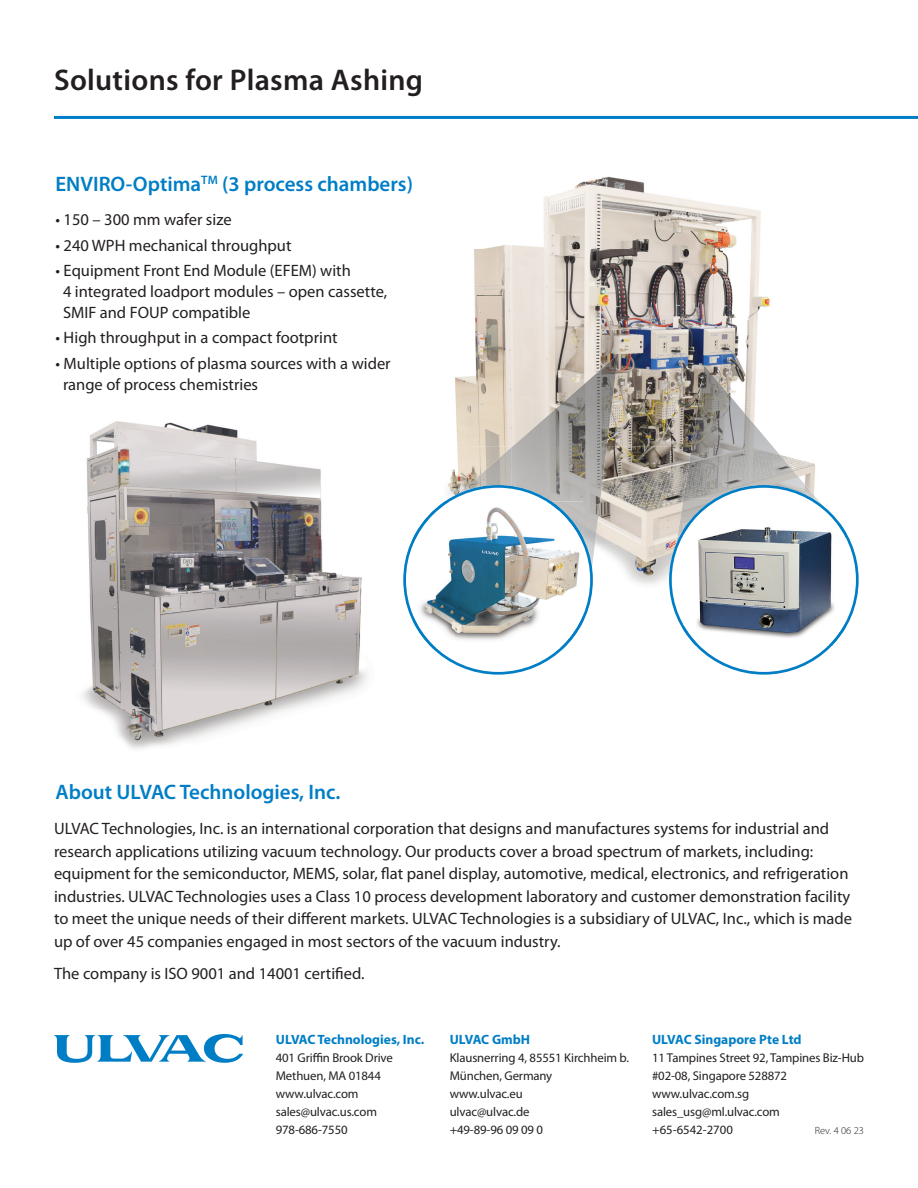
<style>
.page{position:relative;width:918px;height:1188px;background:#fff}
.page>*{position:absolute;margin:0;border:0;box-sizing:border-box;transform-origin:0 0}
.t1{font:600 30px "Myriad Pro";letter-spacing:.01em;color:#231f20}
.t2{font:600 21px "Myriad Pro";color:#007ec5}
.t3{font:16.5px/22.5px "Myriad Pro";color:#231f20}
.t4{font:700 13.5px "Myriad Pro";color:#007ec5}
.t5{font:12.75px/18px "Myriad Pro";letter-spacing:-.01em;color:#231f20}
.t6{font:300 10.5px "Myriad Pro";color:#231f20}
</style>
<div class="page">
<svg style="left:54px;top:1034px;width:189px;height:29px"></svg>
<hr style="left:54px;top:116px;width:864px;height:3px;background:#007ec5">
<img style="left:455px;top:176px;width:315px;height:270px">
<img style="left:447px;top:446px;width:64px;height:39px">
<img style="left:599px;top:446px;width:84px;height:99px">
<img style="left:599px;top:545px;width:70px;height:39px">
<img style="left:82px;top:421px;width:285px;height:328px">
<img style="left:683px;top:366px;width:91px;height:119px">
<img style="left:774px;top:448px;width:42px;height:37px">
<img style="left:511px;top:355px;width:107px;height:106px">
<img style="left:458px;top:447px;width:54px;height:38px">
<img style="left:511px;top:461px;width:94px;height:53px">
<img style="left:593px;top:514px;width:6px;height:43px">
<svg style="left:669px;top:485px;width:190px;height:190px"></svg>
<svg style="left:403px;top:485px;width:190px;height:190px"></svg>
<img style="left:413px;top:501px;width:170px;height:148px">
<img style="left:413px;top:501px;width:37px;height:43px">
<img style="left:546px;top:501px;width:37px;height:43px">
<img style="left:413px;top:615px;width:24px;height:34px">
<img style="left:559px;top:615px;width:24px;height:34px">
<h1 class="t1" style="left:54px;top:63px;width:371px">Solutions for Plasma Ashing</h1>
<p class="t2" style="left:56px;top:173px;width:359px">ENVIRO-Optima<sup>TM</sup> (3 process chambers)</p>
<p class="t3" style="left:56px;top:209px;width:178px">• 150 – 300 mm wafer size</p>
<p class="t3" style="left:56px;top:234px;width:238px">• 240 WPH mechanical throughput</p>
<p class="t3" style="left:63px;top:260px;width:326px;line-height:21px;text-indent:-8px">• Equipment Front End Module (EFEM) with<br>4 integrated loadport modules – open cassette,<br>SMIF and FOUP compatible</p>
<p class="t3" style="left:56px;top:327px;width:284px">• High throughput in a compact footprint</p>
<p class="t3" style="left:63px;top:353px;width:329px;line-height:21px;text-indent:-8px">• Multiple options of plasma sources with a wider range of process chemistries</p>
<p class="t2" style="left:56px;top:780px;width:286px">About ULVAC Technologies, Inc.</p>
<p class="t3" style="left:54px;top:818px;width:800px">ULVAC Technologies, Inc. is an international corporation that designs and manufactures systems for industrial and research applications utilizing vacuum technology. Our products cover a broad spectrum of markets, including: equipment for the semiconductor, MEMS, solar, flat panel display, automotive, medical, electronics, and refrigeration industries. ULVAC Technologies uses a Class 10 process development laboratory and customer demonstration facility to meet the unique needs of their different markets. ULVAC Technologies is a subsidiary of ULVAC, Inc., which is made up of over 45 companies engaged in most sectors of the vacuum industry.</p>
<p class="t3" style="left:54px;top:963px;width:312px">The company is ISO 9001 and 14001 certified.</p>
<p class="t4" style="left:276px;top:1031px;width:150px">ULVAC Technologies, Inc.</p>
<p class="t5" style="left:276px;top:1049px;width:119px">401 Griffin Brook Drive<br>Methuen, MA 01844 www.ulvac.com sales@ulvac.us.com<br>978-686-7550</p>
<p class="t4" style="left:450px;top:1031px;width:82px">ULVAC GmbH</p>
<p class="t5" style="left:450px;top:1049px;width:181px">Klausnerring 4, 85551 Kirchheim b.<br>München, Germany<br>www.ulvac.eu<br>ulvac@ulvac.de<br>+49-89-96 09 09 0</p>
<p class="t4" style="left:652px;top:1031px;width:151px">ULVAC Singapore Pte Ltd</p>
<p class="t5" style="left:652px;top:1049px;width:213px">11 Tampines Street 92, Tampines Biz-Hub #02-08, Singapore 528872 www.ulvac.com.sg sales_usg@ml.ulvac.com<br>+65-6542-2700</p>
<p class="t6" style="left:815px;top:1124px;width:51px">Rev. 4 06 23</p>
</div>
